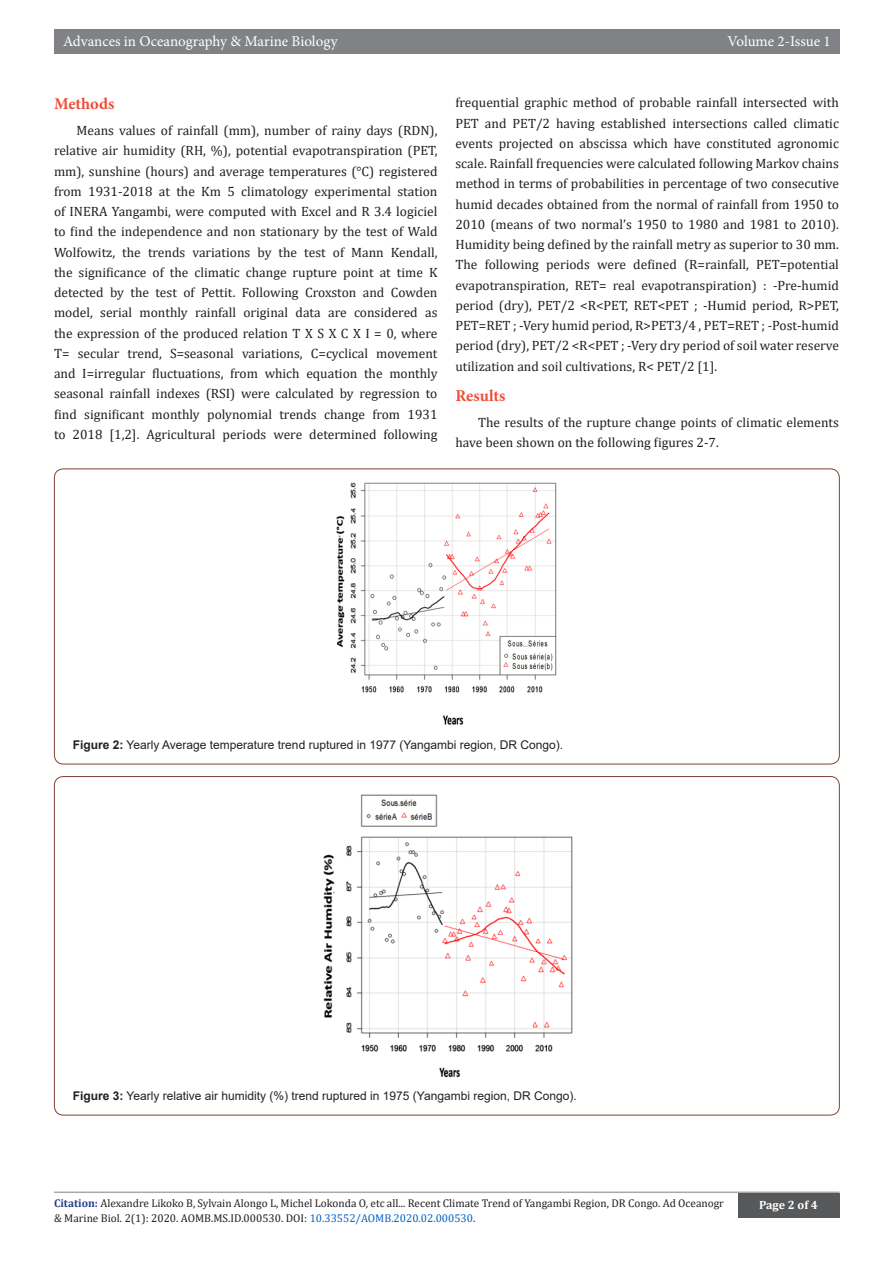
<style>
.page{position:relative;width:893px;height:1263px;background:#fff}
.page>*{position:absolute;margin:0;border:0;box-sizing:border-box;transform-origin:0 0}
.t1{font:700 16.5px "Minion Pro";color:#ef4c3a}
.t2{font:15px "Minion Pro";letter-spacing:-.005em;color:#fff}
.t3{font:13.5px/20.2px "Cambria";color:#231f20;text-align:justify}
.t4{font:12px "Arial";color:#231f20}
.t5{font:700 12px "Cambria";color:#fff}
.t6{font:11.25px/14.4px "Cambria";color:#231f20}
.s1{font-weight:700}
.s2{font-weight:700;color:#253f8e}
.s3{color:#0563c1}
</style>
<div class="page">
<div style="left:54px;top:29px;width:786px;height:25px;background:#808285"></div>
<hr style="left:54px;top:1191px;width:785px;height:2px;background:#a8a9ad">
<div style="left:738px;top:1194px;width:101px;height:24px;background:#57585a"></div>
<img style="left:336px;top:482px;width:221px;height:243px">
<img style="left:323px;top:794px;width:250px;height:284px">
<p class="t2" style="left:63px;top:31px;width:276px">Advances in Oceanography &amp; Marine Biology</p>
<p class="t2" style="left:727px;top:31px;width:105px">Volume 2-Issue 1</p>
<p class="t1" style="left:54px;top:92px;width:62px">Methods</p>
<p class="t3" style="left:54px;top:120px;width:385px;text-indent:22px">Means values of rainfall (mm), number of rainy days (RDN), relative air humidity (RH, %), potential evapotranspiration (PET, mm), sunshine (hours) and average temperatures (°C) registered from 1931-2018 at the Km 5 climatology experimental station of INERA Yangambi, were computed with Excel and R 3.4 logiciel to find the independence and non stationary by the test of Wald Wolfowitz, the trends variations by the test of Mann Kendall, the significance of the climatic change rupture point at time K detected by the test of Pettit. Following Croxston and Cowden model, serial monthly rainfall original data are considered as the expression of the produced relation T X S X C X I = 0, where T= secular trend, S=seasonal variations, C=cyclical movement and I=irregular fluctuations, from which equation the monthly seasonal rainfall indexes (RSI) were calculated by regression to find significant monthly polynomial trends change from 1931 to 2018 [1,2]. Agricultural periods were determined following</p>
<p class="t3" style="left:455px;top:92px;width:385px">frequential graphic method of probable rainfall intersected with PET and PET/2 having established intersections called climatic events projected on abscissa which have constituted agronomic scale. Rainfall frequencies were calculated following Markov chains method in terms of probabilities in percentage of two consecutive humid decades obtained from the normal of rainfall from 1950 to 2010 (means of two normal’s 1950 to 1980 and 1981 to 2010).<br>Humidity being defined by the rainfall metry as superior to 30 mm.<br>The following periods were defined (R=rainfall, PET=potential evapotranspiration, RET= real evapotranspiration) : -Pre-humid period (dry), PET/2 &lt;R&lt;PET, RET&lt;PET ; -Humid period, R&gt;PET, PET=RET ; -Very humid period, R&gt;PET3/4 , PET=RET ; -Post-humid period (dry), PET/2 &lt;R&lt;PET ; -Very dry period of soil water reserve utilization and soil cultivations, R&lt; PET/2 [1].</p>
<p class="t1" style="left:455px;top:384px;width:51px">Results</p>
<p class="t3" style="left:455px;top:412px;width:385px;text-indent:22px">The results of the rupture change points of climatic elements have been shown on the following figures 2-7.</p>
<p class="t4" style="left:73px;top:736px;width:492px"><span class="s1">Figure 2:</span> Yearly Average temperature trend ruptured in 1977 (Yangambi region, DR Congo).</p>
<p class="t4" style="left:73px;top:1087px;width:505px"><span class="s1">Figure 3:</span> Yearly relative air humidity (%) trend ruptured in 1975 (Yangambi region, DR Congo).</p>
<p class="t6" style="left:54px;top:1196px;width:671px"><span class="s2">Citation:</span> Alexandre Likoko B, Sylvain Alongo L, Michel Lokonda O, etc all... Recent Climate Trend of Yangambi Region, DR Congo. Ad Oceanogr &amp; Marine Biol. 2(1): 2020. AOMB.MS.ID.000530. DOI: <span class="s3">10.33552/AOMB.2020.02.000530</span>.</p>
<p class="t5" style="left:759px;top:1196px;width:60px">Page 2 of 4</p>
</div>
